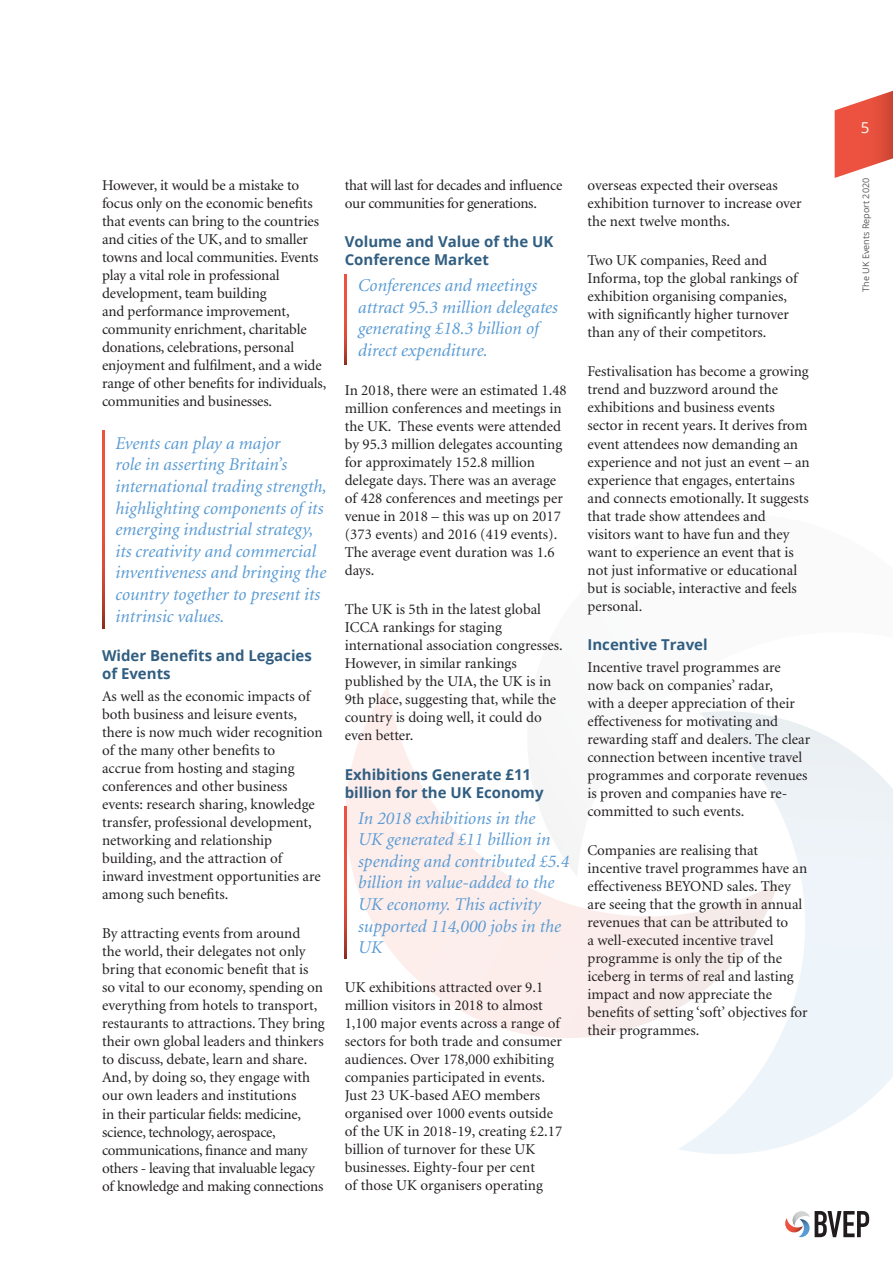
<style>
.page{position:relative;width:893px;height:1263px;background:#fff}
.page>*{position:absolute;margin:0;border:0;box-sizing:border-box;transform-origin:0 0}
.Liftout_Text{font:italic 18px/21.6px "Minion";color:#5a9bd3}
.Body_Text{font:15px/18px "Minion";color:#231f20}
.Body_Heading{font:700 15px/18px "Open Sans";color:#315e81}
.Body_Text-2{font:15px/18px "Minion";letter-spacing:-.02em;color:#231f20}
.t1{font:15px "Open Sans";color:#fff}
.t2{font:9px "Open Sans";color:#57585a}
</style>
<div class="page">
<svg style="left:835px;top:90px;width:58px;height:88px"></svg>
<svg style="left:344px;top:687px;width:334px;height:351px"></svg>
<svg style="left:678px;top:877px;width:215px;height:277px"></svg>
<svg style="left:496px;top:687px;width:397px;height:190px"></svg>
<svg style="left:785px;top:1211px;width:84px;height:26px"></svg>
<svg style="left:102px;top:430px;width:2px;height:199px"></svg>
<svg style="left:345px;top:274px;width:2px;height:91px"></svg>
<svg style="left:345px;top:807px;width:2px;height:151px"></svg>
<p class="Body_Text" style="left:102px;top:177px;width:226px">However, it would be a mistake to focus only on the economic benefits that events can bring to the countries and cities of the UK, and to smaller towns and local communities. Events play a vital role in professional development, team building<br>and performance improvement, community enrichment, charitable donations, celebrations, personal enjoyment and fulfilment, and a wide range of other benefits for individuals, communities and businesses.</p>
<p class="Liftout_Text" style="left:115px;top:433px;width:213px">Events can play a major<br>role in asserting Britain’s international trading strength, highlighting components of its emerging industrial strategy, its creativity and commercial inventiveness and bringing the country together to present its intrinsic values.</p>
<p class="Body_Heading" style="left:102px;top:646px;width:211px">Wider Benefits and Legacies of Events</p>
<p class="Body_Text" style="left:102px;top:688px;width:222px">As well as the economic impacts of both business and leisure events, there is now much wider recognition of the many other benefits to<br>accrue from hosting and staging conferences and other business events: research sharing, knowledge transfer, professional development, networking and relationship building, and the attraction of inward investment opportunities are among such benefits.</p>
<p class="Body_Text" style="left:102px;top:925px;width:224px">By attracting events from around<br>the world, their delegates not only bring that economic benefit that is so vital to our economy, spending on everything from hotels to transport, restaurants to attractions. They bring their own global leaders and thinkers to discuss, debate, learn and share.<br>And, by doing so, they engage with our own leaders and institutions<br>in their particular fields: medicine, science, technology, aerospace, communications, finance and many others - leaving that invaluable legacy of knowledge and making connections</p>
<p class="Body_Text-2" style="left:345px;top:177px;width:219px">that will last for decades and influence our communities for generations.</p>
<p class="Body_Heading" style="left:345px;top:232px;width:210px">Volume and Value of the UK<br>Conference Market</p>
<p class="Liftout_Text" style="left:357px;top:275px;width:201px">Conferences and meetings attract 95.3 million delegates generating £18.3 billion of direct expenditure.</p>
<p class="Body_Text" style="left:345px;top:382px;width:224px">In 2018, there were an estimated 1.48 million conferences and meetings in the UK. These events were attended by 95.3 million delegates accounting for approximately 152.8 million delegate days. There was an average of 428 conferences and meetings per venue in 2018 – this was up on 2017 (373 events) and 2016 (419 events).<br>The average event duration was 1.6 days.</p>
<p class="Body_Text" style="left:345px;top:601px;width:219px">The UK is 5th in the latest global<br>ICCA rankings for staging international association congresses.<br>However, in similar rankings published by the UIA, the UK is in<br>9th place, suggesting that, while the country is doing well, it could do even better.</p>
<p class="Body_Heading" style="left:345px;top:765px;width:200px">Exhibitions Generate £11 billion for the UK Economy</p>
<p class="Liftout_Text" style="left:357px;top:808px;width:212px">In 2018 exhibitions in the<br>UK generated £11 billion in spending and contributed £5.4 billion in value-added to the<br>UK economy. This activity supported 114,000 jobs in the<br>UK</p>
<p class="Body_Text" style="left:345px;top:979px;width:219px">UK exhibitions attracted over 9.1 million visitors in 2018 to almost 1,100 major events across a range of sectors for both trade and consumer audiences. Over 178,000 exhibiting companies participated in events.<br>Just 23 UK-based AEO members organised over 1000 events outside of the UK in 2018-19, creating £2.17 billion of turnover for these UK businesses. Eighty-four per cent<br>of those UK organisers operating</p>
<p class="Body_Text" style="left:587px;top:177px;width:216px">overseas expected their overseas exhibition turnover to increase over the next twelve months.</p>
<p class="Body_Text" style="left:587px;top:252px;width:211px">Two UK companies, Reed and<br>Informa, top the global rankings of exhibition organising companies, with significantly higher turnover than any of their competitors.</p>
<p class="Body_Text" style="left:587px;top:363px;width:224px">Festivalisation has become a growing trend and buzzword around the exhibitions and business events sector in recent years. It derives from event attendees now demanding an experience and not just an event – an experience that engages, entertains and connects emotionally. It suggests that trade show attendees and visitors want to have fun and they want to experience an event that is not just informative or educational but is sociable, interactive and feels personal.</p>
<p class="Body_Heading" style="left:587px;top:635px;width:122px">Incentive Travel</p>
<p class="Body_Text" style="left:587px;top:659px;width:224px">Incentive travel programmes are now back on companies’ radar,<br>with a deeper appreciation of their effectiveness for motivating and rewarding staff and dealers. The clear connection between incentive travel programmes and corporate revenues is proven and companies have re&shy;committed to such events.</p>
<p class="Body_Text" style="left:587px;top:842px;width:222px">Companies are realising that incentive travel programmes have an effectiveness BEYOND sales. They are seeing that the growth in annual revenues that can be attributed to<br>a well-executed incentive travel programme is only the tip of the iceberg in terms of real and lasting impact and now appreciate the benefits of setting ‘soft’ objectives for their programmes.</p>
<p class="t1" style="left:861px;top:117px;width:10px">5</p>
<p class="t2" style="left:860px;top:291px;width:115px;rotate:-90deg">The UK Events Report 2020</p>
</div>
